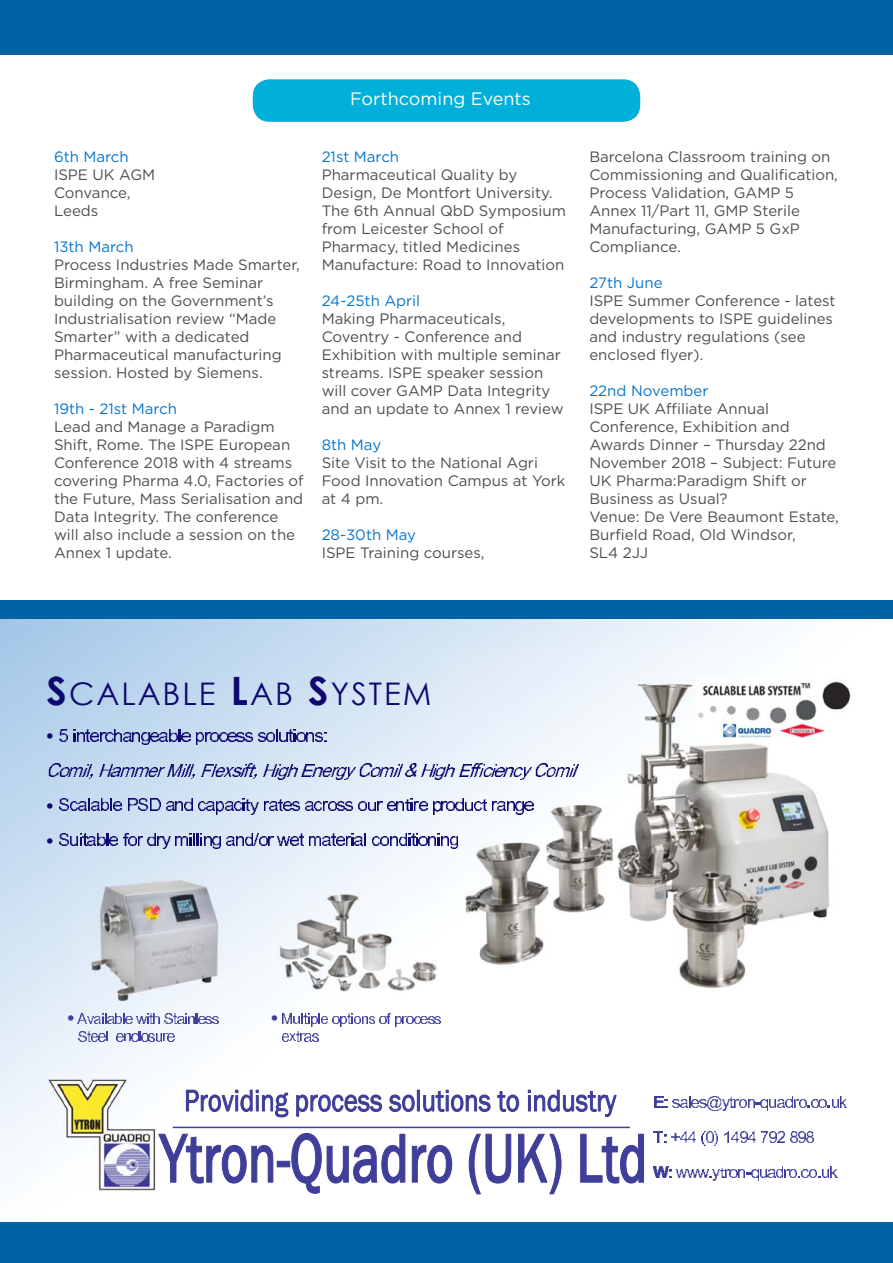
<style>
.page{position:relative;width:893px;height:1263px;background:#fff}
.page>*{position:absolute;margin:0;border:0;box-sizing:border-box;transform-origin:0 0}
.t1{font:31.2px "Century Gothic";letter-spacing:.06em;color:#0f086e}
.t2{font:18px "Gotham";color:#fff}
.t3{font:15px/18px "Gotham";color:#4e4e50}
.t4{font:15px "Gotham";color:#0675ce}
.t5{font:15px "Symbol";color:#0f086e}
.t6{font:15px "Symbol";color:#3f3e98}
.s1{font-weight:700;font-size:39.15px}
</style>
<div class="page">
<div style="left:0;top:0;width:893px;height:54px;background:#0064a4"></div>
<div style="left:253px;top:79px;width:387px;height:43px;background:#00b0da;border-radius:17px"></div>
<img style="left:0;top:619px;width:832px;height:576px">
<img style="left:46px;top:1078px;width:111px;height:113px">
<svg style="left:158px;top:1134px;width:115px;height:49px"></svg>
<div style="left:277px;top:1161px;width:13px;height:6px;background:#3f3e98;border:1px solid #3f3e98"></div>
<svg style="left:291px;top:1133px;width:114px;height:61px"></svg>
<svg style="left:412px;top:1145px;width:40px;height:38px"></svg>
<svg style="left:469px;top:1134px;width:42px;height:60px"></svg>
<svg style="left:518px;top:1134px;width:43px;height:60px"></svg>
<svg style="left:580px;top:1134px;width:64px;height:49px"></svg>
<svg style="left:186px;top:1090px;width:102px;height:27px"></svg>
<svg style="left:296px;top:1094px;width:86px;height:22px"></svg>
<svg style="left:389px;top:1094px;width:26px;height:18px"></svg>
<hr style="left:417px;top:1090px;width:3px;height:21px;background:#3f3e98">
<svg style="left:423px;top:1090px;width:67px;height:22px"></svg>
<svg style="left:497px;top:1091px;width:22px;height:21px"></svg>
<svg style="left:528px;top:1090px;width:89px;height:27px"></svg>
<hr style="left:173px;top:1127px;width:457px;height:1px;background:#3f3e98">
<img style="left:438px;top:649px;width:394px;height:365px">
<svg style="left:655px;top:1096px;width:51px;height:12px"></svg>
<img style="left:708px;top:1096px;width:13px;height:14px">
<svg style="left:722px;top:1096px;width:125px;height:14px"></svg>
<svg style="left:654px;top:1131px;width:43px;height:13px"></svg>
<img style="left:701px;top:1131px;width:4px;height:14px">
<svg style="left:706px;top:1131px;width:7px;height:11px"></svg>
<img style="left:714px;top:1131px;width:4px;height:14px">
<svg style="left:719px;top:1131px;width:97px;height:12px"></svg>
<img style="left:654px;top:1167px;width:14px;height:11px">
<svg style="left:669px;top:1167px;width:169px;height:13px"></svg>
<img style="left:696px;top:678px;width:155px;height:62px">
<svg style="left:59px;top:729px;width:269px;height:15px;background:#8e9ac7"></svg>
<svg style="left:49px;top:764px;width:20px;height:12px"></svg>
<img style="left:69px;top:767px;width:14px;height:9px">
<svg style="left:83px;top:764px;width:11px;height:14px"></svg>
<img style="left:99px;top:764px;width:14px;height:12px">
<svg style="left:111px;top:767px;width:9px;height:9px"></svg>
<img style="left:120px;top:767px;width:28px;height:9px">
<svg style="left:148px;top:767px;width:17px;height:10px"></svg>
<img style="left:167px;top:764px;width:14px;height:12px">
<svg style="left:181px;top:764px;width:77px;height:14px"></svg>
<img style="left:263px;top:764px;width:12px;height:12px">
<svg style="left:275px;top:764px;width:105px;height:15px;background:#a2a9cf"></svg>
<img style="left:380px;top:767px;width:14px;height:9px">
<svg style="left:394px;top:764px;width:22px;height:13px"></svg>
<img style="left:421px;top:764px;width:11px;height:12px">
<svg style="left:432px;top:764px;width:124px;height:15px"></svg>
<img style="left:555px;top:767px;width:14px;height:9px">
<svg style="left:569px;top:764px;width:9px;height:13px"></svg>
<svg style="left:59px;top:799px;width:475px;height:15px;background:#a4abd0"></svg>
<svg style="left:59px;top:833px;width:401px;height:16px;background:#a3a9cf"></svg>
<img style="left:271px;top:888px;width:171px;height:114px">
<img style="left:72px;top:871px;width:152px;height:137px">
<svg style="left:78px;top:1013px;width:142px;height:11px"></svg>
<svg style="left:79px;top:1031px;width:97px;height:11px"></svg>
<svg style="left:282px;top:1013px;width:160px;height:29px"></svg>
<div style="left:0;top:1222px;width:893px;height:41px;background:#0064a4"></div>
<div style="left:0;top:600px;width:893px;height:19px;background:#0064a4"></div>
<p class="t4" style="left:54px;top:149px;width:76px">6th March</p>
<p class="t3" style="left:54px;top:166px;width:103px">ISPE UK AGM<br>Convance,<br>Leeds</p>
<p class="t4" style="left:54px;top:239px;width:81px">13th March</p>
<p class="t3" style="left:54px;top:256px;width:247px">Process Industries Made Smarter,<br>Birmingham. A free Seminar building on the Government’s<br>Industrialisation review “Made<br>Smarter” with a dedicated<br>Pharmaceutical manufacturing session. Hosted by Siemens.</p>
<p class="t4" style="left:54px;top:401px;width:124px">19th - 21st March</p>
<p class="t3" style="left:54px;top:418px;width:251px">Lead and Manage a Paradigm<br>Shift, Rome. The ISPE European<br>Conference 2018 with 4 streams covering Pharma 4.0, Factories of the Future, Mass Serialisation and<br>Data Integrity. The conference will also include a session on the<br>Annex 1 update.</p>
<p class="t2" style="left:350px;top:89px;width:182px">Forthcoming Events</p>
<p class="t4" style="left:322px;top:149px;width:79px">21st March</p>
<p class="t3" style="left:322px;top:166px;width:246px">Pharmaceutical Quality by<br>Design, De Montfort University.<br>The 6th Annual QbD Symposium from Leicester School of<br>Pharmacy, titled Medicines<br>Manufacture: Road to Innovation</p>
<p class="t4" style="left:322px;top:293px;width:100px">24-25th April</p>
<p class="t3" style="left:322px;top:310px;width:243px">Making Pharmaceuticals,<br>Coventry - Conference and<br>Exhibition with multiple seminar streams. ISPE speaker session will cover GAMP Data Integrity and an update to Annex 1 review</p>
<p class="t4" style="left:322px;top:437px;width:61px">8th May</p>
<p class="t3" style="left:322px;top:454px;width:245px">Site Visit to the National Agri<br>Food Innovation Campus at York at 4 pm.</p>
<p class="t4" style="left:322px;top:527px;width:96px">28-30th May</p>
<p class="t3" style="left:322px;top:544px;width:164px">ISPE Training courses,</p>
<p class="t3" style="left:589px;top:148px;width:250px">Barcelona Classroom training on<br>Commissioning and Qualification,<br>Process Validation, GAMP 5<br>Annex 11/Part 11, GMP Sterile<br>Manufacturing, GAMP 5 GxP<br>Compliance.</p>
<p class="t4" style="left:589px;top:275px;width:75px">27th June</p>
<p class="t3" style="left:589px;top:292px;width:248px">ISPE Summer Conference - latest developments to ISPE guidelines and industry regulations (see enclosed flyer).</p>
<p class="t4" style="left:589px;top:383px;width:121px">22nd November</p>
<p class="t3" style="left:589px;top:400px;width:251px">ISPE UK Affiliate Annual<br>Conference, Exhibition and<br>Awards Dinner – Thursday 22nd<br>November 2018 – Subject: Future<br>UK Pharma:Paradigm Shift or<br>Business as Usual?<br>Venue: De Vere Beaumont Estate,<br>Burfield Road, Old Windsor,<br>SL4 2JJ</p>
<h1 class="t1" style="left:46px;top:672px;width:386px"><span class="s1">S</span>CALABLE <span class="s1">L</span>AB <span class="s1">S</span>YSTEM</h1>
<p class="t5" style="left:46px;top:727px;width:8px">•</p>
<p class="t5" style="left:46px;top:797px;width:8px">•</p>
<p class="t5" style="left:46px;top:831px;width:8px">•</p>
<p class="t6" style="left:67px;top:1009px;width:8px">•</p>
<p class="t6" style="left:271px;top:1009px;width:8px">•</p>
</div>
